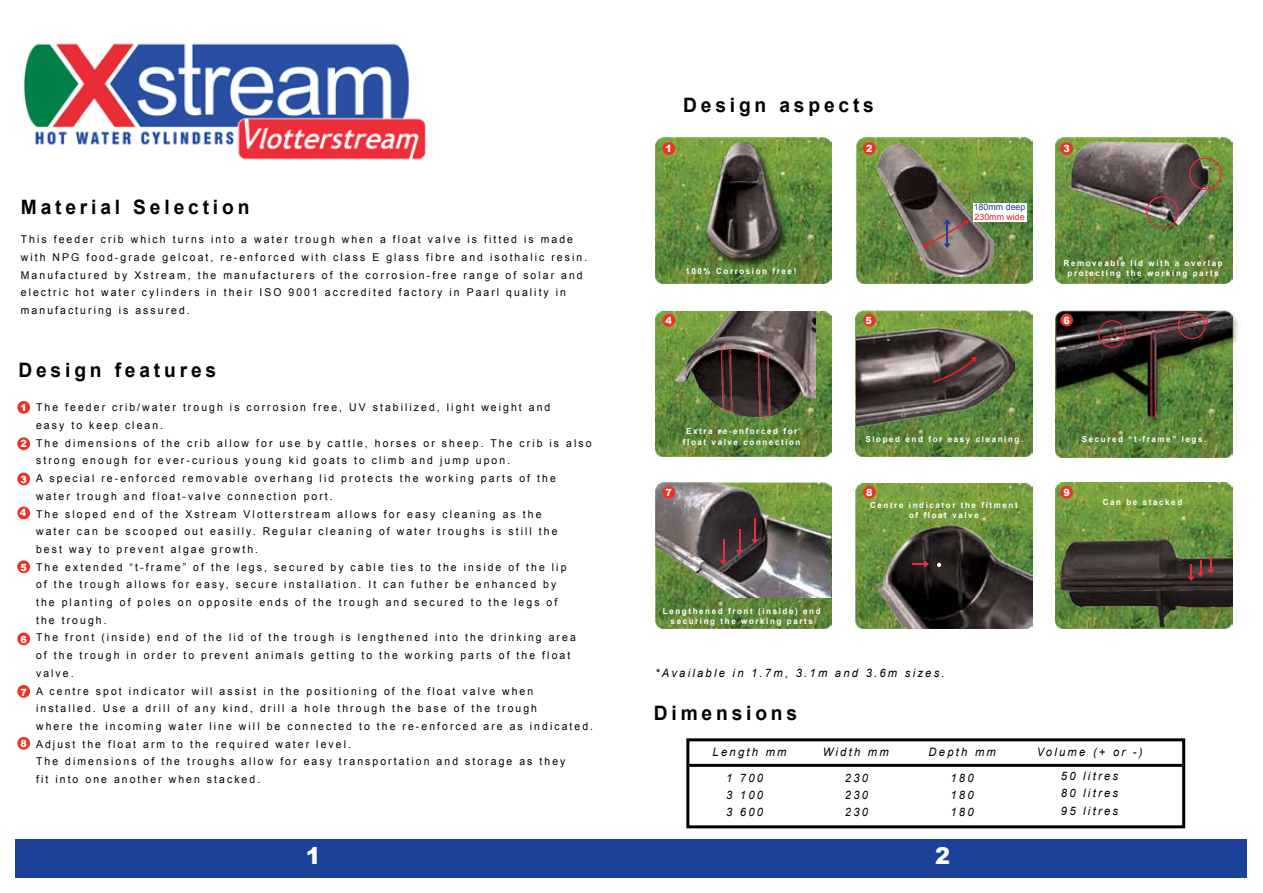
<style>
.page{position:relative;width:1263px;height:893px;background:#fff}
.page>*{position:absolute;margin:0;border:0;box-sizing:border-box;transform-origin:0 0}
.t1{font:900 23.25px "Arial";color:#fff}
.t2{font:700 19.8px "Arial";letter-spacing:.2em;color:#000}
.t3{font:italic 11.55px/17.1px "Arial";letter-spacing:.2em;color:#000;text-align:justify}
.t4{font:10.8px/17.7px "Arial";letter-spacing:.2em;color:#000}
.t5{font:900 9.9px "Arial";color:#fff}
.t6{font:8.85px "Arial";color:#ed2024}
.t7{font:8.85px "Arial";color:#243d97}
.t8{font:700 8.25px/10.5px "Arial";letter-spacing:.2em;color:#fff;text-align:center}
</style>
<div class="page">
<div style="left:686px;top:738px;width:499px;height:90px;border:3px solid #000"></div>
<hr style="left:688px;top:764px;width:496px;height:3px;background:#000">
<img style="left:655px;top:138px;width:177px;height:145px">
<img style="left:704px;top:141px;width:85px;height:128px">
<img style="left:856px;top:138px;width:176px;height:145px">
<img style="left:875px;top:144px;width:118px;height:133px">
<div style="left:973px;top:203px;width:54px;height:19px;background:#fff"></div>
<img style="left:1056px;top:137px;width:176px;height:146px">
<img style="left:1068px;top:141px;width:143px;height:85px">
<img style="left:855px;top:310px;width:177px;height:147px">
<img style="left:856px;top:327px;width:159px;height:99px">
<img style="left:655px;top:311px;width:177px;height:146px">
<img style="left:675px;top:311px;width:140px;height:106px">
<img style="left:1056px;top:429px;width:176px;height:28px">
<img style="left:1054px;top:310px;width:184px;height:119px">
<img style="left:655px;top:485px;width:177px;height:144px">
<img style="left:655px;top:483px;width:175px;height:115px">
<img style="left:856px;top:483px;width:176px;height:145px">
<img style="left:876px;top:525px;width:156px;height:103px">
<img style="left:1056px;top:483px;width:176px;height:145px">
<img style="left:1060px;top:539px;width:172px;height:88px">
<svg style="left:937px;top:563px;width:4px;height:4px"></svg>
<div style="left:17px;top:401px;width:13px;height:13px;background:#ee3124;border-radius:50%"></div>
<div style="left:17px;top:737px;width:13px;height:13px;background:#ee3124;border-radius:50%"></div>
<div style="left:17px;top:685px;width:13px;height:13px;background:#ee3124;border-radius:50%"></div>
<div style="left:17px;top:632px;width:13px;height:13px;background:#ee3124;border-radius:50%"></div>
<div style="left:17px;top:507px;width:13px;height:12px;background:#ee3124;border-radius:50%"></div>
<div style="left:17px;top:560px;width:13px;height:13px;background:#ee3124;border-radius:50%"></div>
<div style="left:17px;top:437px;width:13px;height:13px;background:#ee3124;border-radius:50%"></div>
<div style="left:17px;top:473px;width:13px;height:12px;background:#ee3124;border-radius:50%"></div>
<div style="left:662px;top:142px;width:13px;height:13px;background:#ee3124;border-radius:50%"></div>
<div style="left:1060px;top:486px;width:13px;height:13px;background:#ee3124;border-radius:50%"></div>
<div style="left:863px;top:486px;width:13px;height:13px;background:#ee3124;border-radius:50%"></div>
<div style="left:662px;top:486px;width:13px;height:13px;background:#ee3124;border-radius:50%"></div>
<div style="left:863px;top:314px;width:13px;height:12px;background:#ee3124;border-radius:50%"></div>
<div style="left:1060px;top:314px;width:13px;height:12px;background:#ee3124;border-radius:50%"></div>
<div style="left:863px;top:142px;width:13px;height:13px;background:#ee3124;border-radius:50%"></div>
<div style="left:1060px;top:142px;width:13px;height:13px;background:#ee3124;border-radius:50%"></div>
<div style="left:662px;top:314px;width:13px;height:13px;background:#ee3124;border-radius:50%"></div>
<svg style="left:923px;top:219px;width:46px;height:29px"></svg>
<svg style="left:1146px;top:196px;width:33px;height:33px"></svg>
<svg style="left:1189px;top:157px;width:32px;height:33px"></svg>
<img style="left:720px;top:347px;width:13px;height:65px">
<img style="left:758px;top:352px;width:12px;height:66px">
<svg style="left:933px;top:357px;width:43px;height:26px"></svg>
<svg style="left:1098px;top:320px;width:4px;height:28px"></svg>
<svg style="left:1178px;top:311px;width:27px;height:6px"></svg>
<img style="left:1102px;top:317px;width:106px;height:100px">
<svg style="left:1187px;top:557px;width:27px;height:24px"></svg>
<svg style="left:912px;top:561px;width:17px;height:6px"></svg>
<svg style="left:720px;top:540px;width:7px;height:25px"></svg>
<svg style="left:736px;top:529px;width:7px;height:25px"></svg>
<hr style="left:754px;top:519px;width:2px;height:21px;background:#ee2b3a">
<svg style="left:751px;top:539px;width:7px;height:5px"></svg>
<div style="left:16px;top:839px;width:1231px;height:38px;background:#1b4298"></div>
<img style="left:23px;top:43px;width:403px;height:117px">
<h2 class="t2" style="left:21px;top:194px;width:230px">Material Selection</h2>
<p class="t4" style="left:21px;top:231px;width:568px">This feeder crib which turns into a water trough when a float valve is fitted is made with NPG food-grade gelcoat, re-enforced with class E glass fibre and isothalic resin.<br>Manufactured by Xstream, the manufacturers of the corrosion-free range of solar and electric hot water cylinders in their ISO 9001 accredited factory in Paarl quality in manufacturing is assured.</p>
<h2 class="t2" style="left:18px;top:357px;width:199px">Design features</h2>
<p class="t5" style="left:20px;top:400px;width:8px">1</p>
<p class="t5" style="left:20px;top:437px;width:8px">2</p>
<p class="t5" style="left:20px;top:472px;width:8px">3</p>
<p class="t5" style="left:20px;top:506px;width:8px">4</p>
<p class="t5" style="left:20px;top:560px;width:8px">5</p>
<p class="t5" style="left:20px;top:632px;width:8px">6</p>
<p class="t5" style="left:20px;top:685px;width:8px">7</p>
<p class="t5" style="left:20px;top:736px;width:8px">8</p>
<p class="t4" style="left:36px;top:399px;width:558px">The feeder crib/water trough is corrosion free, UV stabilized, light weight and<br>easy to keep clean.<br>The dimensions of the crib allow for use by cattle, horses or sheep. The crib is also strong enough for ever-curious young kid goats to climb and jump upon.<br>A special re-enforced removable overhang lid protects the working parts of the<br>water trough and float-valve connection port.<br>The sloped end of the Xstream Vlotterstream allows for easy cleaning as the<br>water can be scooped out easilly. Regular cleaning of water troughs is still the<br>best way to prevent algae growth.<br>The extended “t-frame” of the legs, secured by cable ties to the inside of the lip<br>of the trough allows for easy, secure installation. It can futher be enhanced by<br>the planting of poles on opposite ends of the trough and secured to the legs of<br>the trough.<br>The front (inside) end of the lid of the trough is lengthened into the drinking area<br>of the trough in order to prevent animals getting to the working parts of the float valve.<br>A centre spot indicator will assist in the positioning of the float valve when installed. Use a drill of any kind, drill a hole through the base of the trough<br>where the incoming water line will be connected to the re-enforced are as indicated.<br>Adjust the float arm to the required water level.<br>The dimensions of the troughs allow for easy transportation and storage as they<br>fit into one another when stacked.</p>
<p class="t5" style="left:666px;top:141px;width:8px">1</p>
<h2 class="t2" style="left:683px;top:91px;width:192px">Design aspects</h2>
<p class="t5" style="left:866px;top:141px;width:8px">2</p>
<p class="t5" style="left:1063px;top:142px;width:8px">3</p>
<p class="t7" style="left:974px;top:202px;width:53px">180mm deep</p>
<p class="t6" style="left:974px;top:211px;width:52px">230mm wide</p>
<p class="t8" style="left:1064px;top:258px;width:161px">Removeable lid with a overlap</p>
<p class="t8" style="left:685px;top:266px;width:112px">100% Corrosion free!</p>
<p class="t8" style="left:1067px;top:268px;width:153px">protecting the working parts</p>
<p class="t5" style="left:666px;top:313px;width:8px">4</p>
<p class="t5" style="left:866px;top:313px;width:8px">5</p>
<p class="t5" style="left:1063px;top:313px;width:8px">6</p>
<p class="t8" style="left:683px;top:426px;width:119px">Extra re-enforced for float valve connection</p>
<p class="t8" style="left:865px;top:434px;width:159px">Sloped end for easy cleaning.</p>
<p class="t8" style="left:1082px;top:434px;width:126px">Secured “t-frame” legs.</p>
<p class="t5" style="left:666px;top:485px;width:8px">7</p>
<p class="t5" style="left:866px;top:486px;width:8px">8</p>
<p class="t5" style="left:1063px;top:485px;width:8px">9</p>
<p class="t8" style="left:663px;top:606px;width:159px">Lengthened front (inside) end securing the working parts</p>
<p class="t8" style="left:870px;top:500px;width:149px">Centre indicator the fitment of float valve</p>
<p class="t8" style="left:1103px;top:497px;width:81px">Can be stacked</p>
<p class="t3" style="left:655px;top:665px;width:291px">*Available in 1.7m, 3.1m and 3.6m sizes.</p>
<h2 class="t2" style="left:654px;top:700px;width:145px">Dimensions</h2>
<p class="t3" style="left:713px;top:744px;width:75px">Length mm</p>
<p class="t3" style="left:823px;top:744px;width:67px">Width mm</p>
<p class="t3" style="left:929px;top:744px;width:69px">Depth mm</p>
<p class="t3" style="left:1037px;top:744px;width:107px">Volume (+ or -)</p>
<p class="t3" style="left:726px;top:769px;width:38px">1 700<br>3 100<br>3 600</p>
<p class="t3" style="left:845px;top:769px;width:25px">230<br>230<br>230</p>
<p class="t3" style="left:950px;top:769px;width:25px">180<br>180<br>180</p>
<p class="t3" style="left:1061px;top:768px;width:59px">50 litres 80 litres 95 litres</p>
<h1 class="t1" style="left:306px;top:839px;width:16px">1</h1>
<h1 class="t1" style="left:935px;top:839px;width:16px">2</h1>
</div>
